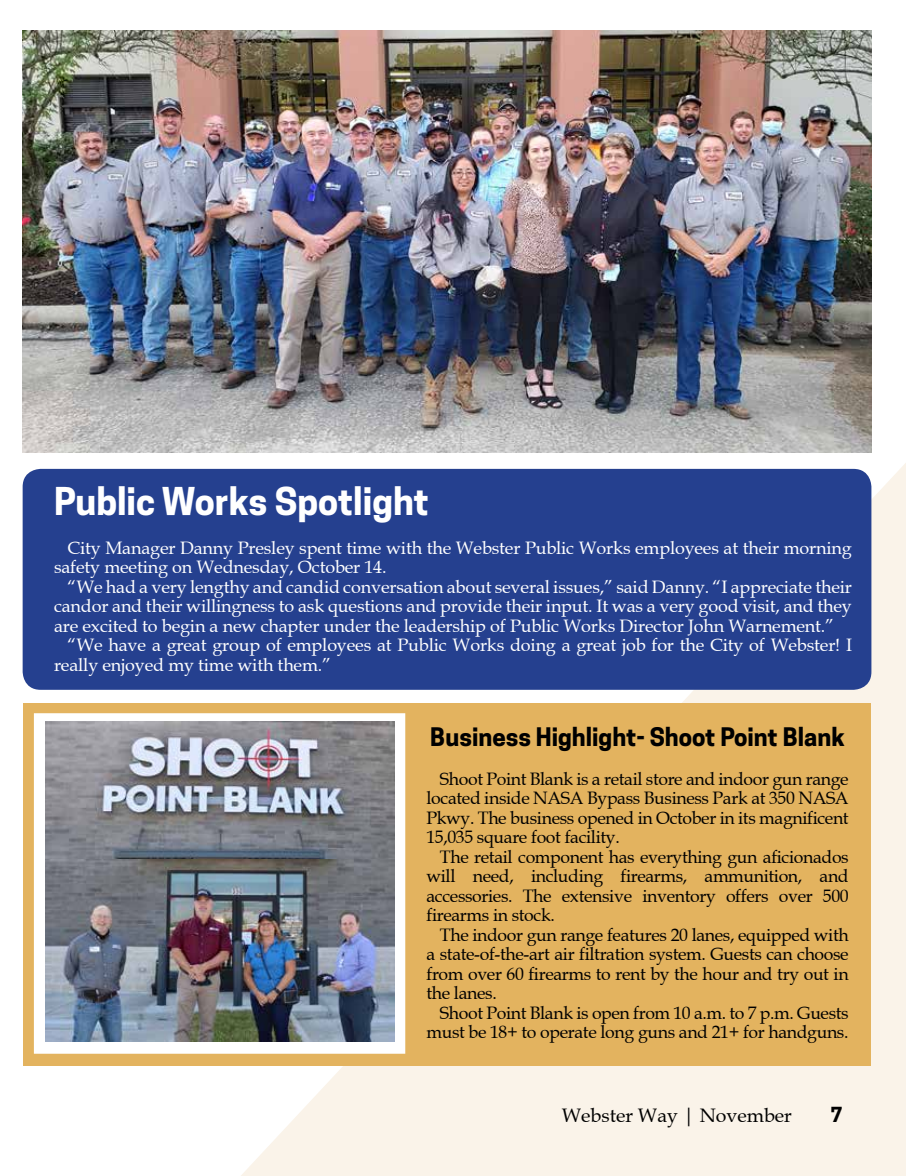
<style>
.page{position:relative;width:906px;height:1176px;background:#fff}
.page>*{position:absolute;margin:0;border:0;box-sizing:border-box;transform-origin:0 0}
.t1{font:700 36px "Cooper Hewitt";letter-spacing:-.005em;color:#fff}
.t2{font:700 24px "Cooper Hewitt";color:#000}
.t3{font:19.5px "Book Antiqua";color:#000}
.t4{font:700 19.5px "Cooper Hewitt";color:#000}
.t5{font:18px/19.5px "Book Antiqua";letter-spacing:-.02em;color:#000;text-align:justify}
.t6{font:18px/19.5px "Book Antiqua";letter-spacing:-.01em;color:#fff}
</style>
<div class="page">
<svg style="left:240px;top:463px;width:666px;height:713px;background:#faf4eb"></svg>
<div style="left:23px;top:703px;width:847px;height:362px;background:#e3b35f"></div>
<div style="left:23px;top:469px;width:848px;height:221px;background:#25408f;border-radius:18px"></div>
<img style="left:23px;top:30px;width:848px;height:423px">
<div style="left:34px;top:713px;width:371px;height:340px;background:#fff"></div>
<img style="left:45px;top:859px;width:349px;height:183px">
<img style="left:45px;top:722px;width:349px;height:137px">
<h1 class="t1" style="left:54px;top:480px;width:376px">Public Works Spotlight</h1>
<p class="t6" style="left:54px;top:538px;width:799px;text-indent:14px">City Manager Danny Presley spent time with the Webster Public Works employees at their morning safety meeting on Wednesday, October 14.</p>
<p class="t6" style="left:68px;top:577px;width:786px">“We had a very lengthy and candid conversation about several issues,” said Danny. “I appreciate their</p>
<p class="t6" style="left:54px;top:596px;width:799px">candor and their willingness to ask questions and provide their input. It was a very good visit, and they</p>
<p class="t6" style="left:54px;top:616px;width:781px">are excited to begin a new chapter under the leadership of Public Works Director John Warnement.”</p>
<p class="t6" style="left:68px;top:635px;width:786px">“We have a great group of employees at Public Works doing a great job for the City of Webster! I</p>
<p class="t6" style="left:54px;top:655px;width:279px">really enjoyed my time with them.”</p>
<h2 class="t2" style="left:430px;top:722px;width:416px">Business Highlight- Shoot Point Blank</h2>
<p class="t5" style="left:426px;top:769px;width:424px;text-indent:13px">Shoot Point Blank is a retail store and indoor gun range located inside NASA Bypass Business Park at 350 NASA Pkwy. The business opened in October in its magnificent 15,035 square foot facility.</p>
<p class="t5" style="left:426px;top:847px;width:424px;text-indent:13px">The retail component has everything gun aficionados will need, including firearms, ammunition, and accessories. The extensive inventory offers over 500 firearms in stock.</p>
<p class="t5" style="left:426px;top:925px;width:424px;text-indent:13px">The indoor gun range features 20 lanes, equipped with a state-of-the-art air filtration system. Guests can choose from over 60 firearms to rent by the hour and try out in the lanes.</p>
<p class="t5" style="left:426px;top:1003px;width:424px;text-align:right">Shoot Point Blank is open from 10 a.m. to 7 p.m. Guests must be 18+ to operate long guns and 21+ for handguns.</p>
<p class="t3" style="left:562px;top:1103px;width:232px">Webster Way | November</p>
<p class="t4" style="left:831px;top:1103px;width:13px">7</p>
</div>
